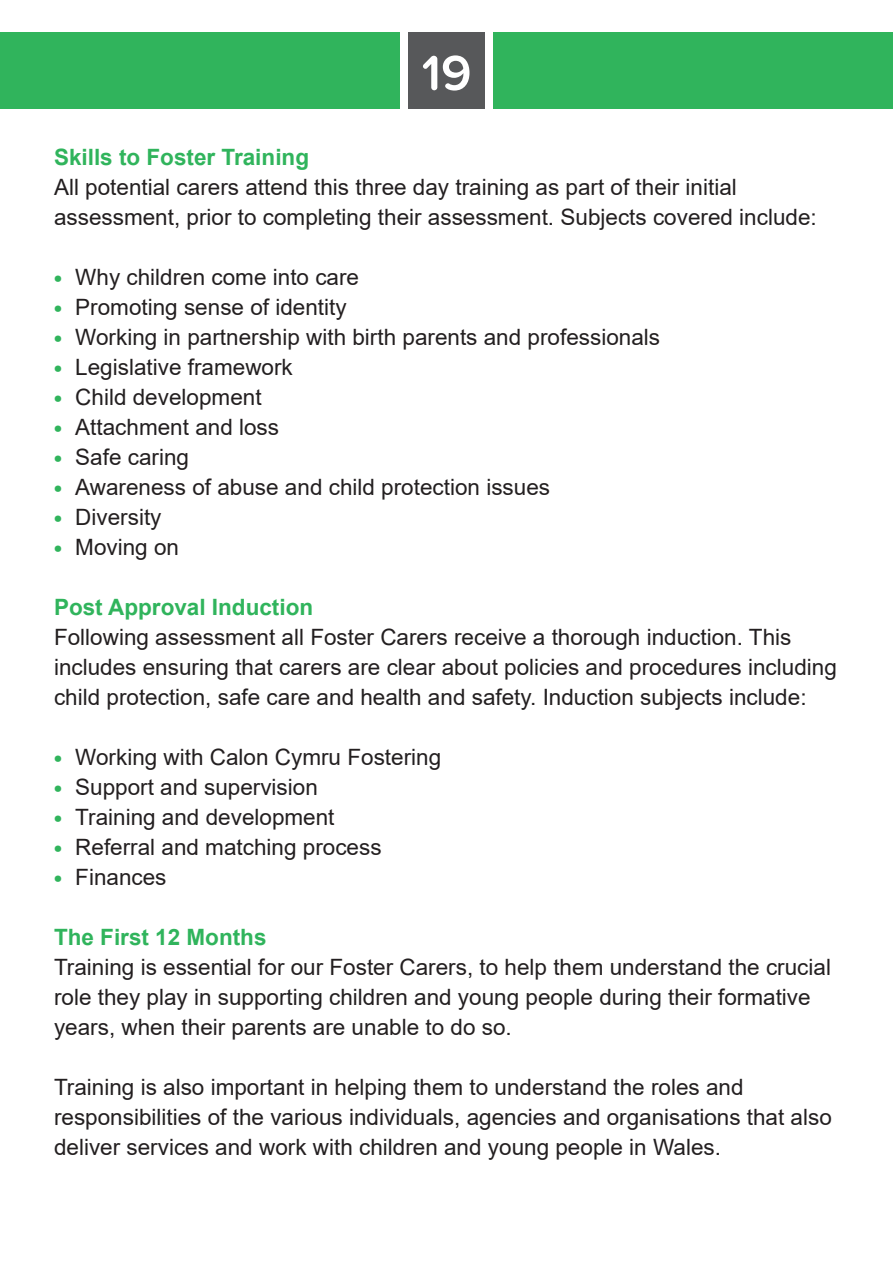
<style>
.page{position:relative;width:893px;height:1263px;background:#fff}
.page>*{position:absolute;margin:0;border:0;box-sizing:border-box;transform-origin:0 0}
.t1{font:600 51px "Proxima Nova Soft";color:#fff}
.t2{font:22.5px/30px "Arial";color:#231f20}
.t3{font:700 22.5px "Arial";color:#30b45c}
.s1{font-family:"Montserrat";font-weight:800;color:#30b45c}
</style>
<div class="page">
<div style="left:0;top:32px;width:400px;height:76px;background:#30b45c"></div>
<div style="left:494px;top:32px;width:399px;height:76px;background:#30b45c"></div>
<div style="left:408px;top:32px;width:77px;height:76px;background:#57585a"></div>
<h1 class="t1" style="left:421px;top:44px;width:52px">19</h1>
<p class="t3" style="left:54px;top:142px;width:257px">Skills to Foster Training</p>
<p class="t2" style="left:54px;top:172px;width:764px">All potential carers attend this three day training as part of their initial assessment, prior to completing their assessment. Subjects covered include:</p>
<p class="t2" style="left:54px;top:262px;width:307px"><span class="s1">•</span> Why children come into care</p>
<p class="t2" style="left:54px;top:292px;width:294px"><span class="s1">•</span> Promoting sense of identity</p>
<p class="t2" style="left:54px;top:322px;width:608px"><span class="s1">•</span> Working in partnership with birth parents and professionals</p>
<p class="t2" style="left:54px;top:352px;width:240px"><span class="s1">•</span> Legislative framework</p>
<p class="t2" style="left:54px;top:382px;width:209px"><span class="s1">•</span> Child development</p>
<p class="t2" style="left:54px;top:412px;width:227px"><span class="s1">•</span> Attachment and loss</p>
<p class="t2" style="left:54px;top:442px;width:137px"><span class="s1">•</span> Safe caring</p>
<p class="t2" style="left:54px;top:472px;width:498px"><span class="s1">•</span> Awareness of abuse and child protection issues</p>
<p class="t2" style="left:54px;top:502px;width:109px"><span class="s1">•</span> Diversity</p>
<p class="t2" style="left:54px;top:532px;width:127px"><span class="s1">•</span> Moving on</p>
<p class="t3" style="left:54px;top:592px;width:261px">Post Approval Induction</p>
<p class="t2" style="left:54px;top:622px;width:784px">Following assessment all Foster Carers receive a thorough induction. This includes ensuring that carers are clear about policies and procedures including child protection, safe care and health and safety. Induction subjects include:</p>
<p class="t2" style="left:54px;top:742px;width:389px"><span class="s1">•</span> Working with Calon Cymru Fostering</p>
<p class="t2" style="left:54px;top:772px;width:265px"><span class="s1">•</span> Support and supervision</p>
<p class="t2" style="left:54px;top:802px;width:282px"><span class="s1">•</span> Training and development</p>
<p class="t2" style="left:54px;top:832px;width:329px"><span class="s1">•</span> Referral and matching process</p>
<p class="t2" style="left:54px;top:862px;width:114px"><span class="s1">•</span> Finances</p>
<p class="t3" style="left:54px;top:922px;width:214px">The First 12 Months</p>
<p class="t2" style="left:54px;top:952px;width:778px">Training is essential for our Foster Carers, to help them understand the crucial role they play in supporting children and young people during their formative years, when their parents are unable to do so.</p>
<p class="t2" style="left:54px;top:1072px;width:779px">Training is also important in helping them to understand the roles and responsibilities of the various individuals, agencies and organisations that also deliver services and work with children and young people in Wales.</p>
</div>
